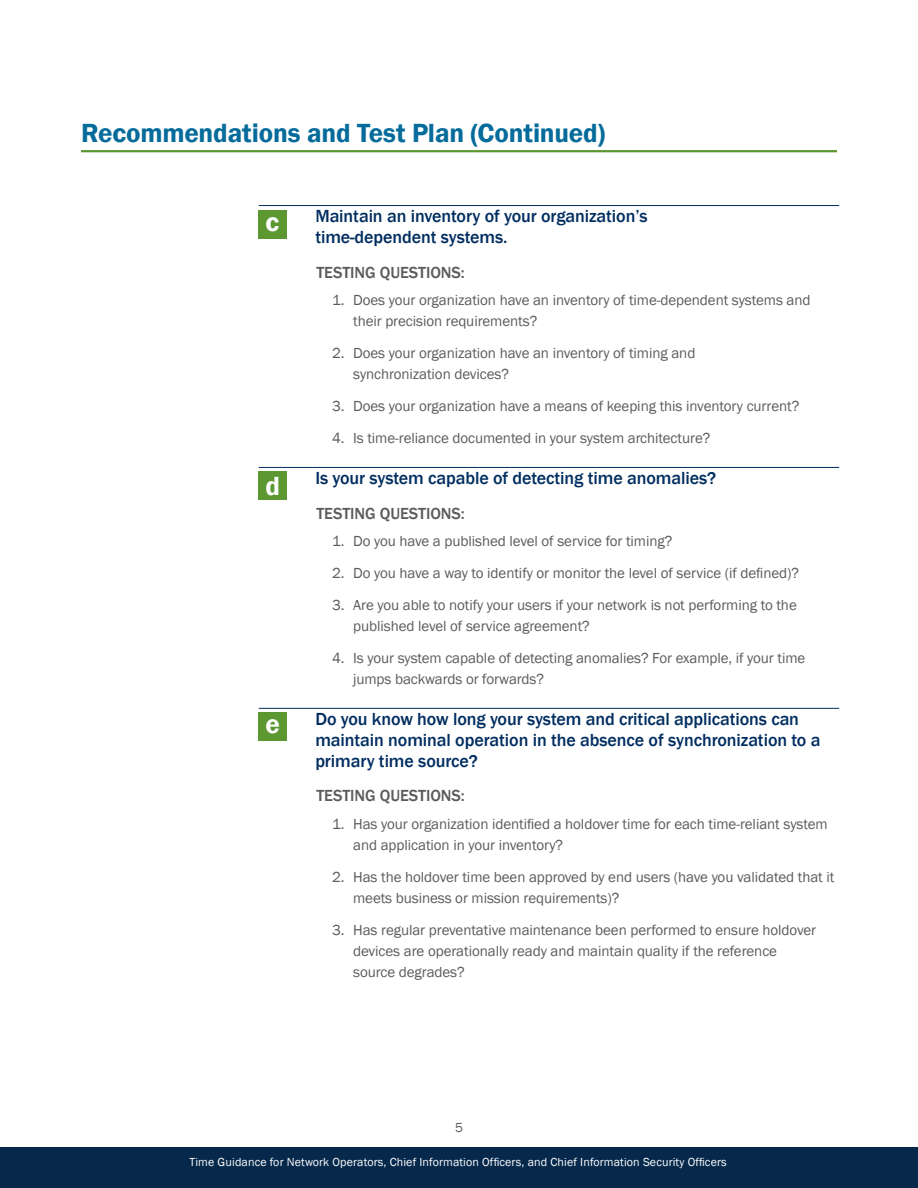
<style>
.page{position:relative;width:918px;height:1188px;background:#fff}
.page>*{position:absolute;margin:0;border:0;box-sizing:border-box;transform-origin:0 0}
.t1{font:600 27px "Franklin Gothic";letter-spacing:-.005em;color:#046b9a}
.t2{font:600 27px "Franklin Gothic";color:#fff}
.t3{font:500 18px/21px "Franklin Gothic";letter-spacing:-.005em;color:#002d60}
.t4{font:500 16.5px "Franklin Gothic";letter-spacing:-.005em;color:#5a5b5d}
.t5{font:15px/21px "Franklin Gothic";letter-spacing:-.005em;color:#5a5b5d}
.t6{font:13.5px "Franklin Gothic";color:#5a5b5d}
.t7{font:12px "Franklin Gothic";letter-spacing:.01em;color:#fff}
</style>
<div class="page">
<div style="left:0;top:1148px;width:918px;height:40px;background:#06284b"></div>
<hr style="left:259px;top:708px;width:580px;height:1px;background:#002d60">
<hr style="left:259px;top:467px;width:580px;height:1px;background:#002d60">
<hr style="left:259px;top:205px;width:580px;height:1px;background:#002d60">
<hr style="left:81px;top:150px;width:756px;height:2px;background:#5d9732">
<div style="left:259px;top:210px;width:28px;height:28px;background:#5d9732"></div>
<div style="left:259px;top:472px;width:28px;height:28px;background:#5d9732"></div>
<div style="left:259px;top:713px;width:28px;height:28px;background:#5d9732"></div>
<h2 class="t1" style="left:81px;top:116px;width:526px">Recommendations and Test Plan (Continued)</h2>
<h3 class="t2" style="left:266px;top:205px;width:15px">c</h3>
<h3 class="t3" style="left:315px;top:206px;width:334px">Maintain an inventory of your organization’s time-dependent systems.</h3>
<p class="t4" style="left:316px;top:262px;width:150px">TESTING QUESTIONS:</p>
<p class="t5" style="left:353px;top:290px;width:459px;text-indent:-21px">1. Does your organization have an inventory of time-dependent systems and their precision requirements?</p>
<p class="t5" style="left:353px;top:343px;width:344px;text-indent:-21px">2. Does your organization have an inventory of timing and synchronization devices?</p>
<p class="t5" style="left:332px;top:396px;width:469px">3. Does your organization have a means of keeping this inventory current?</p>
<p class="t5" style="left:332px;top:428px;width:380px">4. Is time-reliance documented in your system architecture?</p>
<h3 class="t2" style="left:265px;top:470px;width:16px">d</h3>
<h3 class="t3" style="left:315px;top:468px;width:402px">Is your system capable of detecting time anomalies?</h3>
<p class="t4" style="left:316px;top:503px;width:150px">TESTING QUESTIONS:</p>
<p class="t5" style="left:332px;top:531px;width:342px">1. Do you have a published level of service for timing?</p>
<p class="t5" style="left:332px;top:563px;width:469px">2. Do you have a way to identify or monitor the level of service (if defined)?</p>
<p class="t5" style="left:353px;top:595px;width:445px;text-indent:-21px">3. Are you able to notify your users if your network is not performing to the published level of service agreement?</p>
<p class="t5" style="left:353px;top:648px;width:454px;text-indent:-21px">4. Is your system capable of detecting anomalies? For example, if your time jumps backwards or forwards?</p>
<h3 class="t2" style="left:265px;top:708px;width:16px">e</h3>
<h3 class="t3" style="left:315px;top:709px;width:507px">Do you know how long your system and critical applications can maintain nominal operation in the absence of synchronization to a primary time source?</h3>
<p class="t4" style="left:316px;top:786px;width:150px">TESTING QUESTIONS:</p>
<p class="t5" style="left:353px;top:814px;width:476px;text-indent:-21px">1. Has your organization identified a holdover time for each time-reliant system and application in your inventory?</p>
<p class="t5" style="left:353px;top:867px;width:483px;text-indent:-21px">2. Has the holdover time been approved by end users (have you validated that it meets business or mission requirements)?</p>
<p class="t5" style="left:353px;top:920px;width:464px;text-indent:-21px">3. Has regular preventative maintenance been performed to ensure holdover devices are operationally ready and maintain quality if the reference source degrades?</p>
<p class="t6" style="left:455px;top:1119px;width:9px">5</p>
<p class="t7" style="left:189px;top:1154px;width:539px">Time Guidance for Network Operators, Chief Information Officers, and Chief Information Security Officers</p>
</div>
